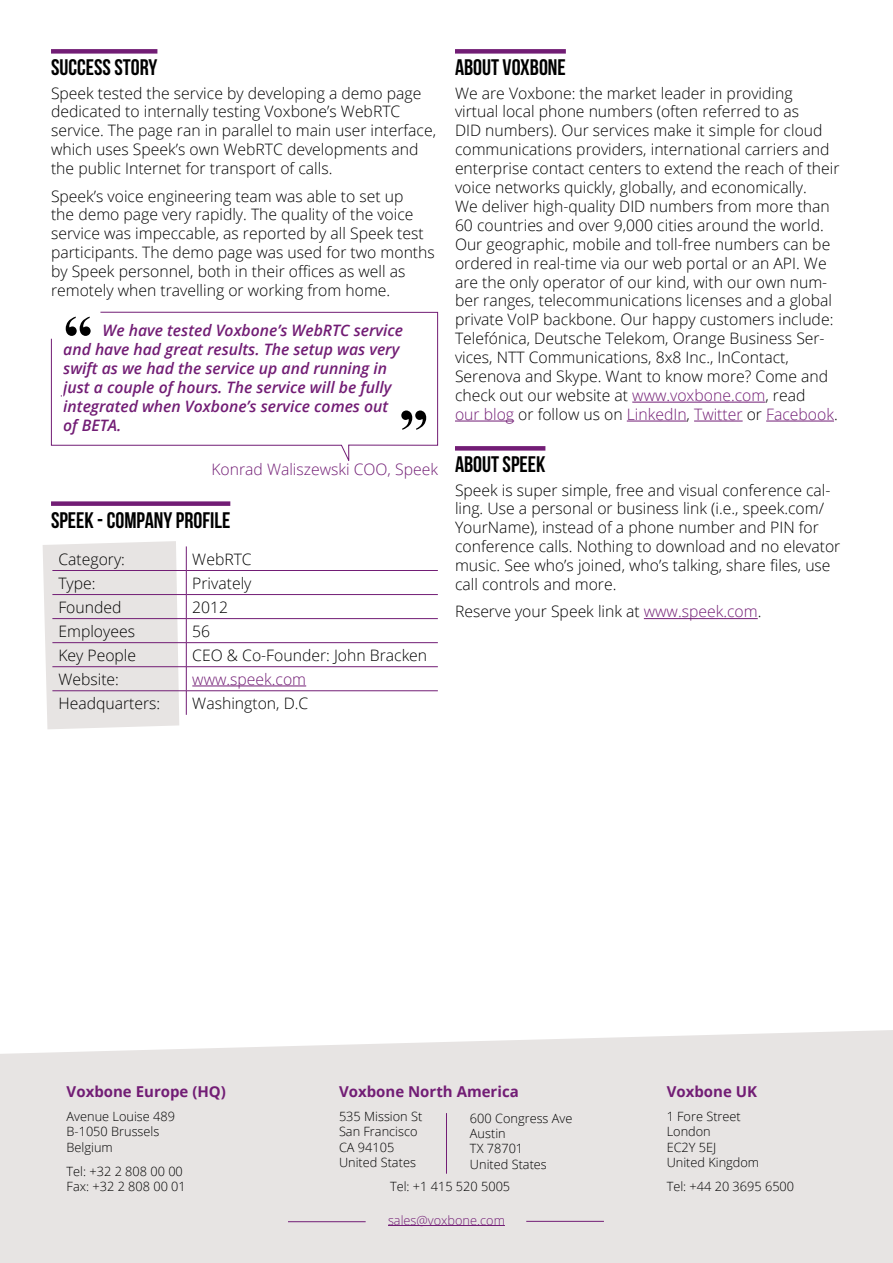
<style>
.page{position:relative;width:893px;height:1263px;background:#fff}
.page>*{position:absolute;margin:0;border:0;box-sizing:border-box;transform-origin:0 0}
.t1{font:22.5px "Bebas Neue";color:#000}
.t2{font:300 15.75px/18.9px "Open Sans";color:#000}
.t3{font:italic 600 15.75px/18.9px "Open Sans";color:#721d75}
.t4{font:300 15.75px "Open Sans";color:#721d75}
.t5{font:700 15px "Open Sans";color:#721d75}
.t6{font:300 12.75px/15.3px "Open Sans";color:#000}
.t7{font:300 12.75px "Open Sans";color:#721d75}
.s1{color:#721d75}
</style>
<div class="page">
<div style="left:0;top:1030px;width:893px;height:233px;background:#e7e4e3"></div>
<hr style="left:446px;top:1113px;width:1px;height:61px;background:#721d75">
<hr style="left:288px;top:1221px;width:78px;height:1px;background:#721d75">
<hr style="left:526px;top:1221px;width:78px;height:1px;background:#721d75">
<hr style="left:388px;top:1225px;width:117px;height:1px;background:#721d75">
<div style="left:51px;top:49px;width:106px;height:5px;background:#721d75"></div>
<div style="left:51px;top:501px;width:179px;height:5px;background:#721d75"></div>
<div style="left:455px;top:49px;width:111px;height:5px;background:#721d75"></div>
<hr style="left:632px;top:402px;width:133px;height:1px;background:#721d75">
<hr style="left:455px;top:421px;width:59px;height:1px;background:#721d75">
<hr style="left:627px;top:421px;width:60px;height:1px;background:#721d75">
<hr style="left:694px;top:421px;width:49px;height:1px;background:#721d75">
<hr style="left:766px;top:421px;width:68px;height:1px;background:#721d75">
<div style="left:455px;top:446px;width:90px;height:5px;background:#721d75"></div>
<hr style="left:644px;top:618px;width:114px;height:1px;background:#721d75">
<svg style="left:43px;top:541px;width:136px;height:188px"></svg>
<hr style="left:52px;top:570px;width:134px;height:1px;background:#721d75">
<hr style="left:186px;top:570px;width:252px;height:1px;background:#721d75">
<hr style="left:52px;top:594px;width:134px;height:1px;background:#721d75">
<hr style="left:186px;top:594px;width:252px;height:1px;background:#721d75">
<hr style="left:52px;top:618px;width:134px;height:1px;background:#721d75">
<hr style="left:186px;top:618px;width:252px;height:1px;background:#721d75">
<hr style="left:52px;top:642px;width:134px;height:1px;background:#721d75">
<hr style="left:186px;top:642px;width:252px;height:1px;background:#721d75">
<hr style="left:52px;top:666px;width:134px;height:1px;background:#721d75">
<hr style="left:186px;top:666px;width:252px;height:1px;background:#721d75">
<hr style="left:52px;top:690px;width:134px;height:1px;background:#721d75">
<hr style="left:186px;top:690px;width:252px;height:1px;background:#721d75">
<svg style="left:186px;top:546px;width:1px;height:169px"></svg>
<hr style="left:192px;top:685px;width:114px;height:1px;background:#721d75">
<svg style="left:51px;top:311px;width:387px;height:150px"></svg>
<svg style="left:66px;top:317px;width:25px;height:19px"></svg>
<svg style="left:401px;top:410px;width:25px;height:20px"></svg>
<hr style="left:62px;top:343px;width:1px;height:94px;background:#fff">
<hr style="left:423px;top:326px;width:1px;height:49px;background:#fff">
<h1 class="t1" style="left:51px;top:55px;width:108px">SUCCESS STORY</h1>
<p class="t2" style="left:51px;top:83px;width:387px">Speek tested the service by developing a demo page dedicated to internally testing Voxbone’s WebRTC service. The page ran in parallel to main user interface, which uses Speek’s own WebRTC developments and the public Internet for transport of calls.</p>
<p class="t2" style="left:51px;top:186px;width:385px">Speek’s voice engineering team was able to set up<br>the demo page very rapidly. The quality of the voice service was impeccable, as reported by all Speek test participants. The demo page was used for two months by Speek personnel, both in their offices as well as remotely when travelling or working from home.</p>
<p class="t3" style="left:63px;top:321px;width:341px;text-indent:39px">We have tested Voxbone’s WebRTC service and have had great results. The setup was very swift as we had the service up and running in just a couple of hours. The service will be fully integrated when Voxbone’s service comes out of BETA.</p>
<p class="t4" style="left:211px;top:459px;width:228px">Konrad Waliszewski COO, Speek</p>
<h1 class="t1" style="left:51px;top:507px;width:181px">SPEEK - COMPANY PROFILE</h1>
<p class="t2" style="left:58px;top:549px;width:68px">Category:</p>
<p class="t2" style="left:192px;top:549px;width:61px">WebRTC</p>
<p class="t2" style="left:58px;top:573px;width:39px">Type:</p>
<p class="t2" style="left:192px;top:573px;width:61px">Privately</p>
<p class="t2" style="left:58px;top:597px;width:65px">Founded</p>
<p class="t2" style="left:192px;top:597px;width:37px">2012</p>
<p class="t2" style="left:58px;top:621px;width:78px">Employees</p>
<p class="t2" style="left:192px;top:621px;width:19px">56</p>
<p class="t2" style="left:58px;top:645px;width:79px">Key People</p>
<p class="t2" style="left:192px;top:645px;width:236px">CEO &amp; Co-Founder: John Bracken</p>
<p class="t2" style="left:58px;top:669px;width:62px">Website:</p>
<p class="t4" style="left:192px;top:668px;width:115px">www.speek.com</p>
<p class="t2" style="left:58px;top:693px;width:103px">Headquarters:</p>
<p class="t2" style="left:192px;top:693px;width:118px">Washington, D.C</p>
<h1 class="t1" style="left:455px;top:55px;width:112px">ABOUT VOXBONE</h1>
<p class="t2" style="left:455px;top:83px;width:386px">We are Voxbone: the market leader in providing virtual local phone numbers (often referred to as<br>DID numbers). Our services make it simple for cloud communications providers, international carriers and enterprise contact centers to extend the reach of their voice networks quickly, globally, and economically.<br>We deliver high-quality DID numbers from more than 60 countries and over 9,000 cities around the world.<br>Our geographic, mobile and toll-free numbers can be ordered in real-time via our web portal or an API. We are the only operator of our kind, with our own num&shy;ber ranges, telecommunications licenses and a global private VoIP backbone. Our happy customers include:<br>Telefónica, Deutsche Telekom, Orange Business Ser&shy;vices, NTT Communications, 8x8 Inc., InContact, Serenova and Skype. Want to know more? Come and check out our website at <span class="s1">www.voxbone.com</span>, read<br><span class="s1">our blog</span> or follow us on <span class="s1">LinkedIn</span>, <span class="s1">Twitter</span> or <span class="s1">Facebook</span>.</p>
<h1 class="t1" style="left:455px;top:452px;width:92px">ABOUT SPEEK</h1>
<p class="t2" style="left:455px;top:480px;width:387px">Speek is super simple, free and visual conference cal&shy;ling. Use a personal or business link (i.e., speek.com/ YourName), instead of a phone number and PIN for conference calls. Nothing to download and no elevator music. See who’s joined, who’s talking, share files, use call controls and more.</p>
<p class="t2" style="left:455px;top:602px;width:308px">Reserve your Speek link at <span class="s1">www.speek.com</span>.</p>
<p class="t5" style="left:67px;top:1081px;width:161px">Voxbone Europe (HQ)</p>
<p class="t6" style="left:67px;top:1108px;width:110px">Avenue Louise 489<br>B-1050 Brussels<br>Belgium</p>
<p class="t6" style="left:67px;top:1163px;width:121px">Tel: +32 2 808 00 00<br>Fax: +32 2 808 00 01</p>
<p class="t5" style="left:339px;top:1081px;width:181px">Voxbone North America</p>
<p class="t6" style="left:339px;top:1108px;width:85px">535 Mission St<br>San Francisco<br>CA 94105<br>United States</p>
<p class="t6" style="left:390px;top:1178px;width:122px">Tel: +1 415 520 5005</p>
<p class="t6" style="left:470px;top:1110px;width:104px">600 Congress Ave<br>Austin<br>TX 78701<br>United States</p>
<p class="t7" style="left:388px;top:1211px;width:118px">sales@voxbone.com</p>
<p class="t5" style="left:667px;top:1081px;width:92px">Voxbone UK</p>
<p class="t6" style="left:667px;top:1108px;width:94px">1 Fore Street<br>London<br>EC2Y 5EJ<br>United Kingdom</p>
<p class="t6" style="left:667px;top:1178px;width:129px">Tel: +44 20 3695 6500</p>
</div>
